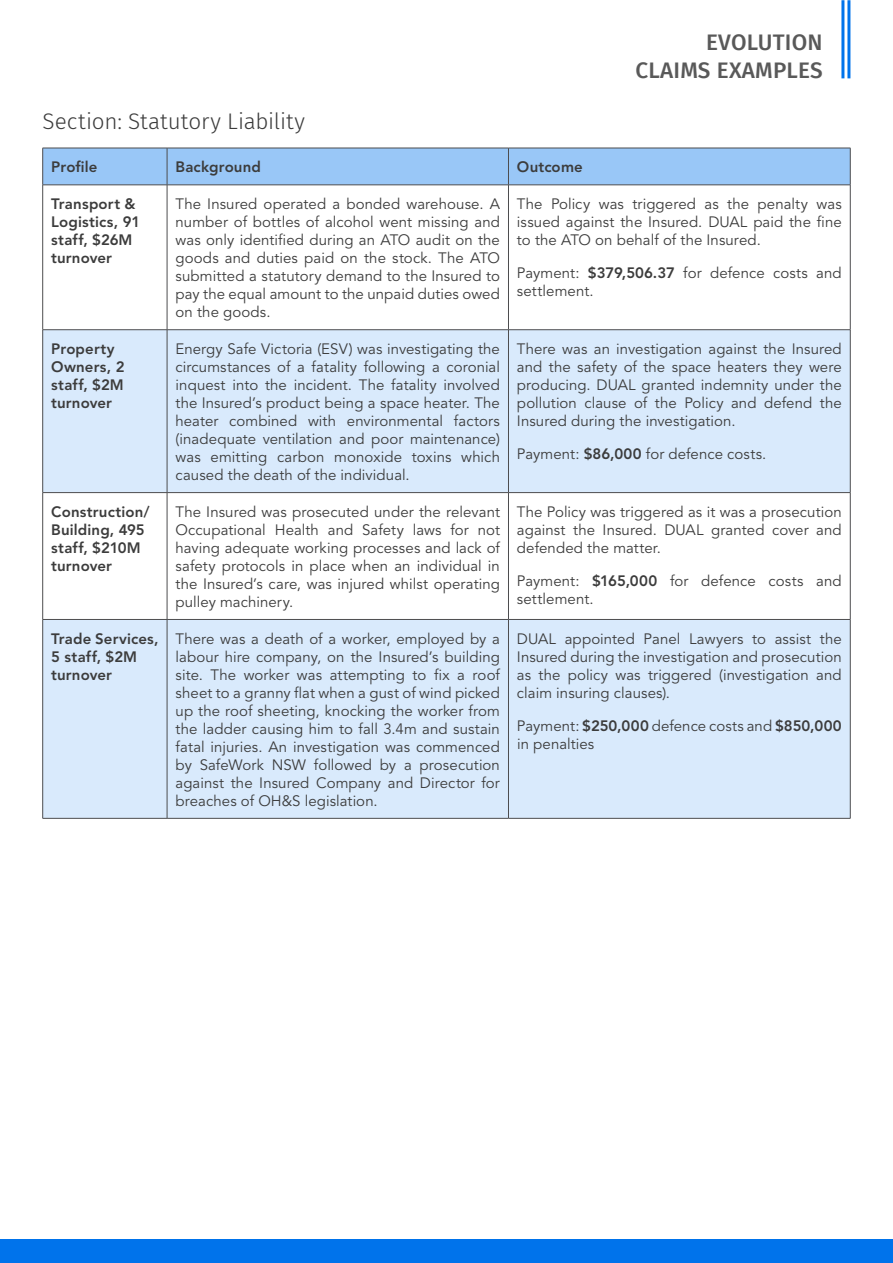
<style>
.page{position:relative;width:893px;height:1263px;background:#fff}
.page>*{position:absolute;margin:0;border:0;box-sizing:border-box;transform-origin:0 0}
.t1{font:300 22.5px "Fira Sans";color:#3c3c3c}
.t2{font:500 22.5px/28.5px "Fira Sans";letter-spacing:.01em;color:#595959;text-align:right}
.t3{font:15px/18px "Avenir LT Std";letter-spacing:.005em;color:#3c3c3c;text-align:justify}
.t4{font:800 15px/18px "Avenir LT Std";letter-spacing:.01em;color:#3c3c3c}
.s1{font-weight:800}
</style>
<div class="page">
<hr style="left:847px;top:0;width:3px;height:78px;background:#0073eb">
<hr style="left:841px;top:0;width:3px;height:78px;background:#0073eb">
<div style="left:43px;top:149px;width:807px;height:36px;background:#99c7f7"></div>
<svg style="left:43px;top:330px;width:807px;height:488px;fill:#d9eafc"></svg>
<hr style="left:43px;top:148px;width:124px;height:1px;background:#4d4d4f">
<hr style="left:42px;top:148px;width:1px;height:37px;background:#4d4d4f">
<hr style="left:167px;top:148px;width:341px;height:1px;background:#4d4d4f">
<hr style="left:167px;top:148px;width:1px;height:37px;background:#4d4d4f">
<hr style="left:508px;top:148px;width:342px;height:1px;background:#4d4d4f">
<hr style="left:508px;top:148px;width:1px;height:37px;background:#4d4d4f">
<hr style="left:850px;top:148px;width:1px;height:37px;background:#4d4d4f">
<hr style="left:43px;top:185px;width:124px;height:1px;background:#4d4d4f">
<hr style="left:42px;top:185px;width:1px;height:144px;background:#4d4d4f">
<hr style="left:167px;top:185px;width:341px;height:1px;background:#4d4d4f">
<hr style="left:167px;top:185px;width:1px;height:144px;background:#4d4d4f">
<hr style="left:508px;top:185px;width:342px;height:1px;background:#4d4d4f">
<hr style="left:508px;top:185px;width:1px;height:144px;background:#4d4d4f">
<hr style="left:850px;top:185px;width:1px;height:144px;background:#4d4d4f">
<hr style="left:43px;top:329px;width:124px;height:1px;background:#4d4d4f">
<hr style="left:42px;top:330px;width:1px;height:162px;background:#4d4d4f">
<hr style="left:167px;top:329px;width:341px;height:1px;background:#4d4d4f">
<hr style="left:167px;top:330px;width:1px;height:162px;background:#4d4d4f">
<hr style="left:508px;top:329px;width:342px;height:1px;background:#4d4d4f">
<hr style="left:508px;top:330px;width:1px;height:162px;background:#4d4d4f">
<hr style="left:850px;top:330px;width:1px;height:162px;background:#4d4d4f">
<hr style="left:43px;top:492px;width:124px;height:1px;background:#4d4d4f">
<hr style="left:42px;top:493px;width:1px;height:126px;background:#4d4d4f">
<hr style="left:167px;top:492px;width:341px;height:1px;background:#4d4d4f">
<hr style="left:167px;top:493px;width:1px;height:126px;background:#4d4d4f">
<hr style="left:508px;top:492px;width:342px;height:1px;background:#4d4d4f">
<hr style="left:508px;top:493px;width:1px;height:126px;background:#4d4d4f">
<hr style="left:850px;top:493px;width:1px;height:126px;background:#4d4d4f">
<hr style="left:43px;top:619px;width:124px;height:1px;background:#4d4d4f">
<hr style="left:42px;top:620px;width:1px;height:198px;background:#4d4d4f">
<hr style="left:167px;top:619px;width:341px;height:1px;background:#4d4d4f">
<hr style="left:167px;top:620px;width:1px;height:198px;background:#4d4d4f">
<hr style="left:508px;top:619px;width:342px;height:1px;background:#4d4d4f">
<hr style="left:508px;top:620px;width:1px;height:198px;background:#4d4d4f">
<hr style="left:850px;top:620px;width:1px;height:198px;background:#4d4d4f">
<hr style="left:43px;top:818px;width:124px;height:1px;background:#4d4d4f">
<hr style="left:167px;top:818px;width:341px;height:1px;background:#4d4d4f">
<hr style="left:508px;top:818px;width:342px;height:1px;background:#4d4d4f">
<div style="left:0;top:1239px;width:893px;height:24px;background:#0073eb"></div>
<h1 class="t2" style="left:635px;top:27px;width:189px">EVOLUTION<br>CLAIMS EXAMPLES</h1>
<h1 class="t1" style="left:43px;top:105px;width:264px">Section: Statutory Liability</h1>
<p class="t4" style="left:51px;top:158px;width:48px">Profile</p>
<p class="t4" style="left:176px;top:158px;width:87px">Background</p>
<p class="t4" style="left:517px;top:158px;width:67px">Outcome</p>
<p class="t4" style="left:51px;top:195px;width:91px">Transport &amp;<br>Logistics, 91 staff, $26M turnover</p>
<p class="t3" style="left:176px;top:195px;width:326px">The Insured operated a bonded warehouse. A number of bottles of alcohol went missing and was only identified during an ATO audit on the goods and duties paid on the stock. The ATO submitted a statutory demand to the Insured to pay the equal amount to the unpaid duties owed on the goods.</p>
<p class="t3" style="left:517px;top:195px;width:326px">The Policy was triggered as the penalty was issued against the Insured. DUAL paid the fine to the ATO on behalf of the Insured.</p>
<p class="t3" style="left:517px;top:264px;width:326px">Payment: <span class="s1">$379,506.37</span> for defence costs and settlement.</p>
<p class="t4" style="left:51px;top:340px;width:75px">Property<br>Owners, 2 staff, $2M turnover</p>
<p class="t3" style="left:176px;top:340px;width:326px">Energy Safe Victoria (ESV) was investigating the circumstances of a fatality following a coronial inquest into the incident. The fatality involved the Insured’s product being a space heater. The heater combined with environmental factors (inadequate ventilation and poor maintenance) was emitting carbon monoxide toxins which caused the death of the individual.</p>
<p class="t3" style="left:517px;top:340px;width:326px">There was an investigation against the Insured and the safety of the space heaters they were producing. DUAL granted indemnity under the pollution clause of the Policy and defend the Insured during the investigation.</p>
<p class="t3" style="left:517px;top:445px;width:251px">Payment: <span class="s1">$86,000</span> for defence costs.</p>
<p class="t4" style="left:51px;top:502px;width:100px">Construction/<br>Building, 495 staff, $210M turnover</p>
<p class="t3" style="left:176px;top:503px;width:326px">The Insured was prosecuted under the relevant Occupational Health and Safety laws for not having adequate working processes and lack of safety protocols in place when an individual in the Insured’s care, was injured whilst operating pulley machinery.</p>
<p class="t3" style="left:517px;top:503px;width:326px">The Policy was triggered as it was a prosecution against the Insured. DUAL granted cover and defended the matter.</p>
<p class="t3" style="left:517px;top:572px;width:326px">Payment: <span class="s1">$165,000</span> for defence costs and settlement.</p>
<p class="t4" style="left:51px;top:629px;width:109px">Trade Services,<br>5 staff, $2M turnover</p>
<p class="t3" style="left:176px;top:630px;width:326px">There was a death of a worker, employed by a labour hire company, on the Insured’s building site. The worker was attempting to fix a roof sheet to a granny flat when a gust of wind picked up the roof sheeting, knocking the worker from the ladder causing him to fall 3.4m and sustain fatal injuries. An investigation was commenced by SafeWork NSW followed by a prosecution against the Insured Company and Director for breaches of OH&amp;S legislation.</p>
<p class="t3" style="left:517px;top:630px;width:326px">DUAL appointed Panel Lawyers to assist the Insured during the investigation and prosecution as the policy was triggered (investigation and claim insuring clauses).</p>
<p class="t3" style="left:517px;top:717px;width:326px">Payment: <span class="s1">$250,000</span> defence costs and <span class="s1">$850,000 </span>in penalties</p>
</div>
